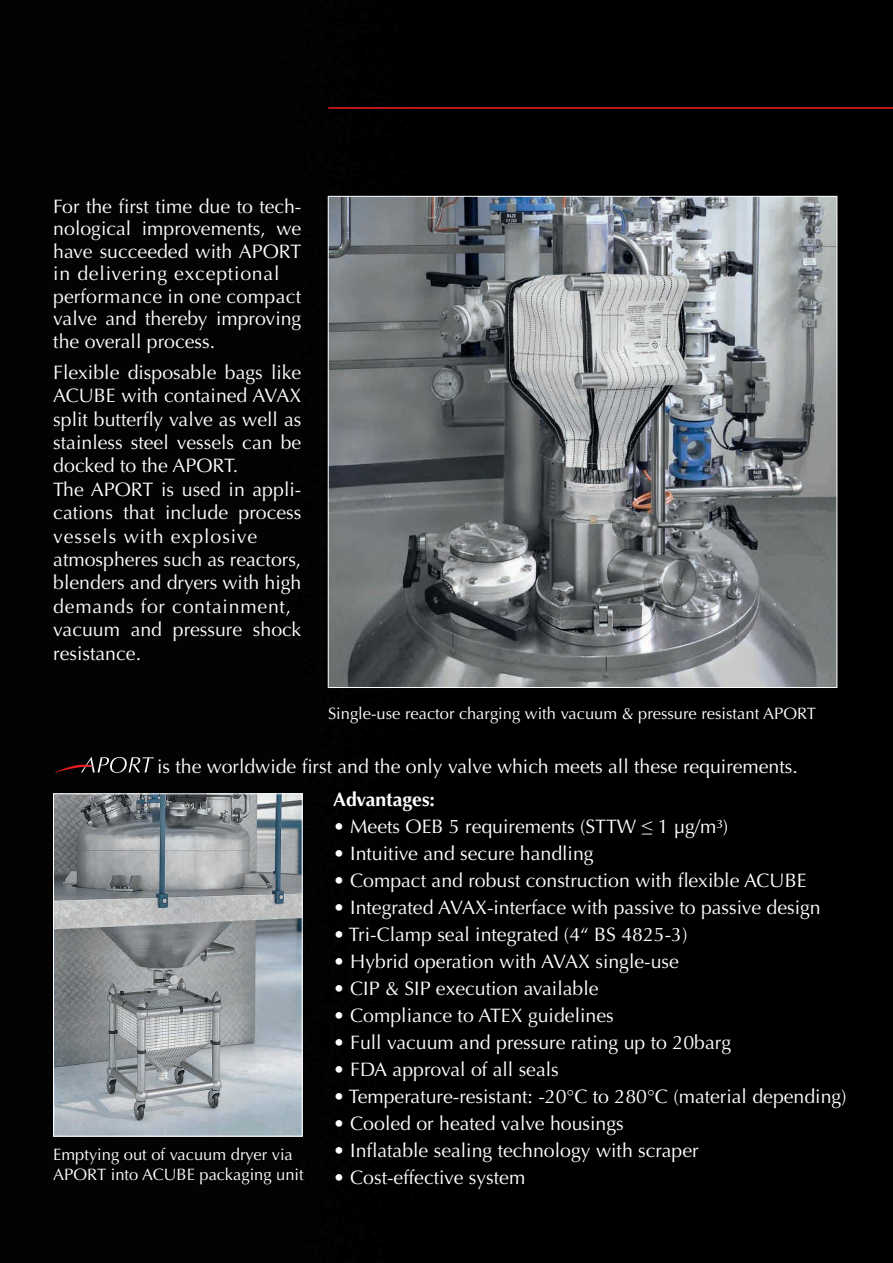
<style>
.page{position:relative;width:893px;height:1263px;background:#000}
.page>*{position:absolute;margin:0;border:0;box-sizing:border-box;transform-origin:0 0}
.t1{font:19.5px/23.4px "Optima";color:#fff}
.t2{font:700 19.5px "Optima";color:#fff}
.t3{font:16.5px/19.5px "Optima";color:#fff}
</style>
<div class="page">
<hr style="left:328px;top:107px;width:565px;height:2px;background:#ee1d23">
<svg style="left:54px;top:757px;width:100px;height:16px;background:#322a2a"></svg>
<img style="left:55px;top:795px;width:246px;height:339px">
<div style="left:53px;top:793px;width:250px;height:343px;border:1px solid #fff"></div>
<img style="left:330px;top:198px;width:505px;height:488px">
<p class="t1" style="left:53px;top:195px;width:250px;line-height:22.5px">For the first time due to tech&shy;nological improvements, we have succeeded with APORT in delivering exceptional performance in one compact valve and thereby improving the overall process.</p>
<p class="t1" style="left:53px;top:361px;width:250px">Flexible disposable bags like<br>ACUBE with contained AVAX split butterfly valve as well as stainless steel vessels can be docked to the APORT.<br>The APORT is used in appli&shy;cations that include process vessels with explosive atmospheres such as reactors, blenders and dryers with high demands for containment, vacuum and pressure shock resistance.</p>
<p class="t3" style="left:328px;top:704px;width:490px">Single-use reactor charging with vacuum &amp; pressure resistant APORT</p>
<p class="t1" style="left:157px;top:755px;width:642px">is the worldwide first and the only valve which meets all these requirements.</p>
<p class="t3" style="left:53px;top:1145px;width:252px">Emptying out of vacuum dryer via<br>APORT into ACUBE packaging unit</p>
<p class="t2" style="left:333px;top:788px;width:104px">Advantages:</p>
<p class="t1" style="left:333px;top:814px;width:397px">• Meets OEB 5 requirements (STTW ≤ 1 µg/m³)</p>
<p class="t1" style="left:333px;top:841px;width:262px">• Intuitive and secure handling</p>
<p class="t1" style="left:333px;top:868px;width:475px">• Compact and robust construction with flexible ACUBE</p>
<p class="t1" style="left:333px;top:895px;width:489px">• Integrated AVAX-interface with passive to passive design</p>
<p class="t1" style="left:333px;top:922px;width:356px">• Tri-Clamp seal integrated (4“ BS 4825-3)</p>
<p class="t1" style="left:333px;top:949px;width:347px">• Hybrid operation with AVAX single-use</p>
<p class="t1" style="left:333px;top:976px;width:267px">• CIP &amp; SIP execution available</p>
<p class="t1" style="left:333px;top:1003px;width:282px">• Compliance to ATEX guidelines</p>
<p class="t1" style="left:333px;top:1030px;width:400px">• Full vacuum and pressure rating up to 20barg</p>
<p class="t1" style="left:333px;top:1058px;width:227px">• FDA approval of all seals</p>
<p class="t1" style="left:333px;top:1085px;width:515px">• Temperature-resistant: -20°C to 280°C (material depending)</p>
<p class="t1" style="left:333px;top:1112px;width:292px">• Cooled or heated valve housings</p>
<p class="t1" style="left:333px;top:1139px;width:367px">• Inflatable sealing technology with scraper</p>
<p class="t1" style="left:333px;top:1166px;width:194px">• Cost-effective system</p>
</div>
